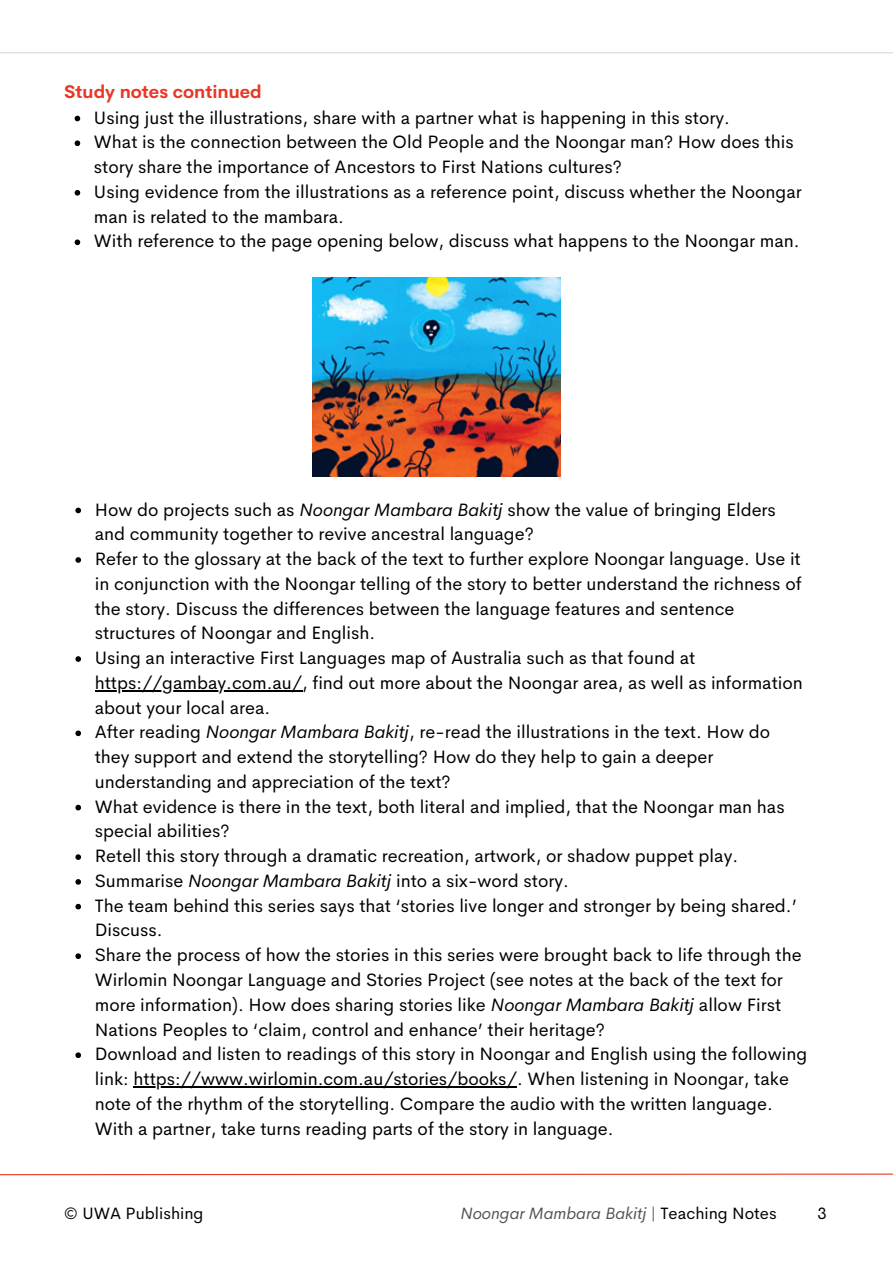
<style>
.page{position:relative;width:893px;height:1264px;background:#fff}
.page>*{position:absolute;margin:0;border:0;box-sizing:border-box;transform-origin:0 0}
.t1{font:18px/24.8px "Cerebri Sans";color:#000}
.t2{font:700 18px "Cerebri Sans";color:#e93726}
.t3{font:italic 16.5px "Cerebri Sans";color:#545454}
.t4{font:16.5px "Cerebri Sans";color:#000}
.s1{font-style:italic}
.s2{font-style:normal}
.s3{font-style:normal;color:#000}
</style>
<div class="page">
<svg style="left:0;top:1173px;width:892px;height:2px"></svg>
<hr style="left:0;top:52px;width:892px;height:1px;background:#d9d9d9">
<img style="left:313px;top:277px;width:247px;height:199px">
<svg style="left:75px;top:116px;width:5px;height:5px"></svg>
<svg style="left:75px;top:140px;width:5px;height:6px"></svg>
<svg style="left:75px;top:190px;width:5px;height:6px"></svg>
<svg style="left:75px;top:239px;width:5px;height:6px"></svg>
<svg style="left:75px;top:507px;width:6px;height:6px"></svg>
<svg style="left:75px;top:557px;width:6px;height:6px"></svg>
<svg style="left:75px;top:656px;width:6px;height:6px"></svg>
<hr style="left:95px;top:690px;width:207px;height:1px;background:#000">
<svg style="left:75px;top:730px;width:6px;height:6px"></svg>
<svg style="left:75px;top:804px;width:6px;height:6px"></svg>
<svg style="left:75px;top:854px;width:6px;height:6px"></svg>
<svg style="left:75px;top:879px;width:6px;height:5px"></svg>
<svg style="left:75px;top:903px;width:6px;height:6px"></svg>
<svg style="left:75px;top:953px;width:6px;height:6px"></svg>
<svg style="left:75px;top:1052px;width:6px;height:6px"></svg>
<hr style="left:133px;top:1086px;width:384px;height:1px;background:#000">
<p class="t2" style="left:64px;top:80px;width:199px">Study notes continued</p>
<p class="t1" style="left:94px;top:105px;width:637px">Using just the illustrations, share with a partner what is happening in this story.</p>
<p class="t1" style="left:94px;top:130px;width:701px">What is the connection between the Old People and the Noongar man? How does this story share the importance of Ancestors to First Nations cultures?</p>
<p class="t1" style="left:94px;top:179px;width:709px">Using evidence from the illustrations as a reference point, discuss whether the Noongar man is related to the mambara.</p>
<p class="t1" style="left:94px;top:229px;width:707px">With reference to the page opening below, discuss what happens to the Noongar man.</p>
<p class="t1" style="left:95px;top:497px;width:682px">How do projects such as <span class="s1">Noongar Mambara Bakitj</span> show the value of bringing Elders and community together to revive ancestral language?</p>
<p class="t1" style="left:95px;top:546px;width:708px">Refer to the glossary at the back of the text to further explore Noongar language. Use it in conjunction with the Noongar telling of the story to better understand the richness of the story. Discuss the differences between the language features and sentence structures of Noongar and English.</p>
<p class="t1" style="left:95px;top:645px;width:709px">Using an interactive First Languages map of Australia such as that found at https://gambay.com.au/, find out more about the Noongar area, as well as information about your local area.</p>
<p class="t1" style="left:95px;top:719px;width:677px">After reading <span class="s1">Noongar Mambara Bakitj</span>, re-read the illustrations in the text. How do they support and extend the storytelling? How do they help to gain a deeper understanding and appreciation of the text?</p>
<p class="t1" style="left:95px;top:794px;width:691px">What evidence is there in the text, both literal and implied, that the Noongar man has special abilities?</p>
<p class="t1" style="left:95px;top:843px;width:645px">Retell this story through a dramatic recreation, artwork, or shadow puppet play.</p>
<p class="t1" style="left:95px;top:868px;width:475px">Summarise <span class="s1">Noongar Mambara Bakitj</span> into a six-word story.</p>
<p class="t1" style="left:95px;top:893px;width:703px">The team behind this series says that ‘stories live longer and stronger by being shared.’<br>Discuss.</p>
<p class="t1" style="left:95px;top:942px;width:708px">Share the process of how the stories in this series were brought back to life through the Wirlomin Noongar Language and Stories Project (see notes at the back of the text for more information). How does sharing stories like <span class="s1">Noongar Mambara Bakitj</span> allow First Nations Peoples to ‘claim, control and enhance’ their heritage?</p>
<p class="t1" style="left:95px;top:1041px;width:713px">Download and listen to readings of this story in Noongar and English using the following link: https://www.wirlomin.com.au/stories/books/. When listening in Noongar, take note of the rhythm of the storytelling. Compare the audio with the written language.<br>With a partner, take turns reading parts of the story in language.</p>
<p class="t4" style="left:64px;top:1202px;width:141px">© UWA Publishing</p>
<p class="t4" style="left:817px;top:1202px;width:11px">3</p>
<p class="t3" style="left:460px;top:1202px;width:318px">Noongar Mambara Bakitj <span class="s2">|</span> <span class="s3">Teaching Notes</span></p>
</div>
